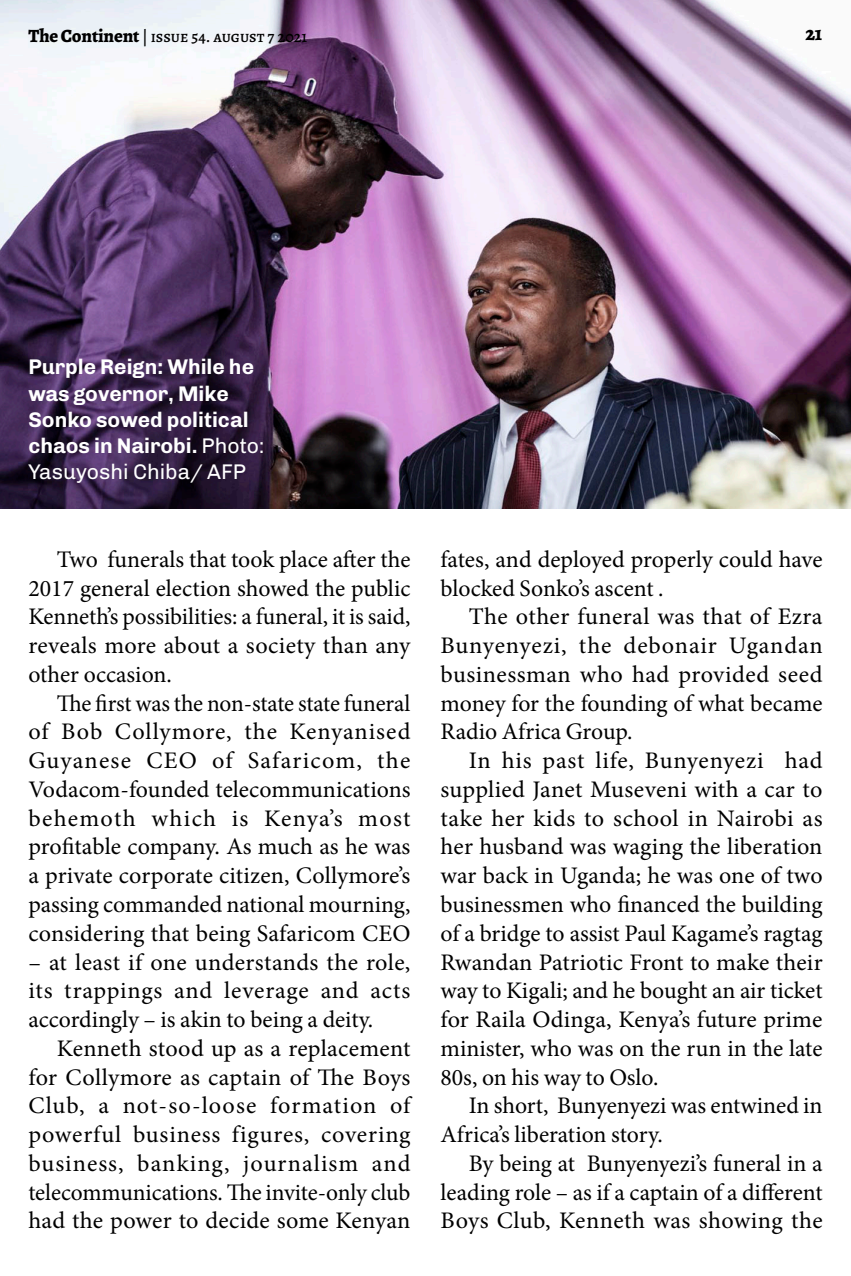
<style>
.page{position:relative;width:851px;height:1276px;background:#fff}
.page>*{position:absolute;margin:0;border:0;box-sizing:border-box;transform-origin:0 0}
.t1{font:23.75px/28.8px "Minion Pro";color:#000;text-align:justify}
.t2{font:700 21.25px/26.2px "Chivo";color:#fff}
.t3{font:800 20px "Alegreya";color:#000}
.t4{font:500 16.25px "Alegreya";color:#000}
.s1{font-weight:800;font-size:18.75px}
.s2{font-weight:400}
</style>
<div class="page">
<img style="left:0;top:0;width:850px;height:508px">
<p class="t4" style="left:28px;top:26px;width:280px"><span class="s1">The Continent</span> | issue 54. august 7 2021</p>
<p class="t3" style="left:805px;top:19px;width:18px">21</p>
<p class="t2" style="left:28px;top:354px;width:237px">Purple Reign: While he was governor, Mike<br>Sonko sowed political chaos in Nairobi. <span class="s2">Photo:<br>Yasuyoshi Chiba/ AFP</span></p>
<p class="t1" style="left:28px;top:545px;width:383px;text-indent:28px">Two funerals that took place after the 2017 general election showed the public Kenneth’s possibilities: a funeral, it is said, reveals more about a society than any other occasion.</p>
<p class="t1" style="left:28px;top:689px;width:383px;text-indent:28px">The first was the non-state state funeral of Bob Collymore, the Kenyanised Guyanese CEO of Safaricom, the Vodacom-founded telecommunications behemoth which is Kenya’s most profitable company. As much as he was a private corporate citizen, Collymore’s passing commanded national mourning, considering that being Safaricom CEO</p>
<p class="t1" style="left:28px;top:947px;width:383px">– at least if one understands the role, its trappings and leverage and acts accordingly – is akin to being a deity.</p>
<p class="t1" style="left:28px;top:1034px;width:383px;text-indent:28px">Kenneth stood up as a replacement for Collymore as captain of The Boys Club, a not-so-loose formation of powerful business figures, covering business, banking, journalism and telecommunications. The invite-only club had the power to decide some Kenyan</p>
<p class="t1" style="left:440px;top:545px;width:383px">fates, and deployed properly could have blocked Sonko’s ascent .</p>
<p class="t1" style="left:440px;top:602px;width:383px;text-indent:28px">The other funeral was that of Ezra Bunyenyezi, the debonair Ugandan businessman who had provided seed money for the founding of what became Radio Africa Group.</p>
<p class="t1" style="left:440px;top:746px;width:383px;text-indent:28px">In his past life, Bunyenyezi had supplied Janet Museveni with a car to take her kids to school in Nairobi as her husband was waging the liberation war back in Uganda; he was one of two businessmen who financed the building of a bridge to assist Paul Kagame’s ragtag Rwandan Patriotic Front to make their way to Kigali; and he bought an air ticket for Raila Odinga, Kenya’s future prime minister, who was on the run in the late 80s, on his way to Oslo.</p>
<p class="t1" style="left:440px;top:1091px;width:383px;text-indent:28px">In short, Bunyenyezi was entwined in<br>Africa’s liberation story.</p>
<p class="t1" style="left:440px;top:1149px;width:383px;text-indent:28px">By being at Bunyenyezi’s funeral in a leading role – as if a captain of a different Boys Club, Kenneth was showing the</p>
</div>
